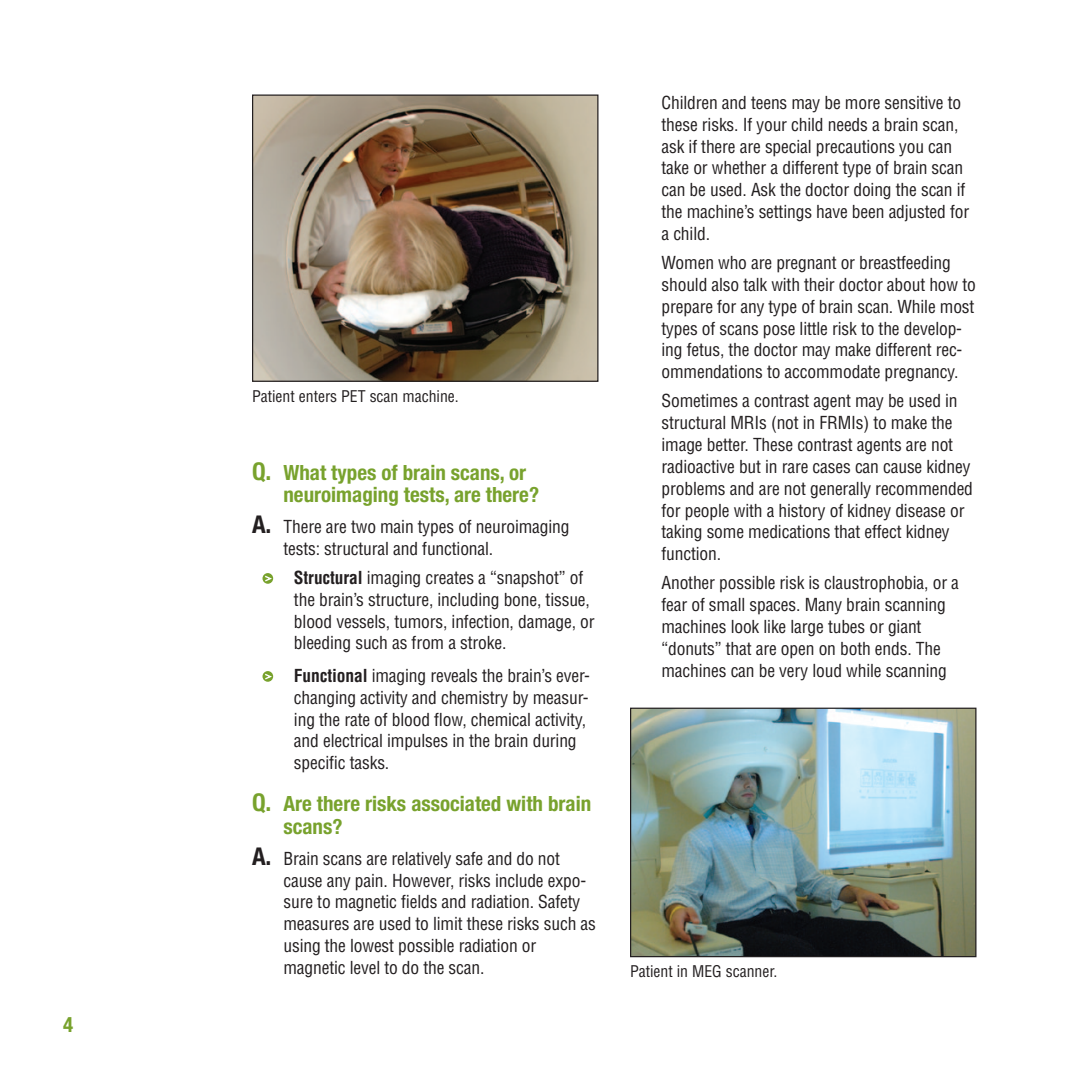
<style>
.page{position:relative;width:1071px;height:1071px;background:#fff}
.page>*{position:absolute;margin:0;border:0;box-sizing:border-box;transform-origin:0 0}
.t1{font:700 condensed 24.5px "Helvetica Neue";color:#231f20}
.t2{font:700 condensed 21px/22.8px "Helvetica Neue";color:#78a22d}
.t3{font:condensed 17.5px/21.9px "Helvetica";letter-spacing:-.01em;color:#231f20}
.t4{font:condensed 15.75px "Helvetica";color:#231f20}
.s1{font-size:24.5px}
.s2{font-weight:700}
</style>
<div class="page">
<div style="left:263px;top:573px;width:10px;height:11px;background:#78a22d;border-radius:50%"></div>
<svg style="left:263px;top:575px;width:11px;height:8px"></svg>
<div style="left:263px;top:671px;width:10px;height:11px;background:#78a22d;border-radius:50%"></div>
<svg style="left:263px;top:673px;width:11px;height:8px"></svg>
<img style="left:254px;top:97px;width:342px;height:283px">
<div style="left:252px;top:95px;width:346px;height:287px;border:1px solid #231f20"></div>
<img style="left:632px;top:710px;width:343px;height:245px">
<div style="left:630px;top:708px;width:347px;height:249px;border:1px solid #231f20"></div>
<p class="t2" style="left:63px;top:1013px;width:12px">4</p>
<p class="t4" style="left:252px;top:387px;width:208px">Patient enters PET scan machine.</p>
<h2 class="t2" style="left:283px;top:461px;width:257px;text-indent:-31px"><span class="s1">Q.</span> What types of brain scans, or neuroimaging tests, are there?</h2>
<p class="t1" style="left:252px;top:509px;width:21px">A.</p>
<p class="t3" style="left:283px;top:516px;width:288px">There are two main types of neuroimaging tests: structural and functional.</p>
<p class="t3" style="left:294px;top:566px;width:302px"><span class="s2">Structural</span> imaging creates a “snapshot” of the brain’s structure, including bone, tissue, blood vessels, tumors, infection, damage, or bleeding such as from a stroke.</p>
<p class="t3" style="left:294px;top:664px;width:298px"><span class="s2">Functional</span> imaging reveals the brain’s ever&shy;changing activity and chemistry by measur&shy;ing the rate of blood flow, chemical activity, and electrical impulses in the brain during specific tasks.</p>
<h2 class="t2" style="left:283px;top:792px;width:309px;text-indent:-31px"><span class="s1">Q.</span> Are there risks associated with brain scans?</h2>
<p class="t1" style="left:252px;top:841px;width:21px">A.</p>
<p class="t3" style="left:283px;top:847px;width:314px">Brain scans are relatively safe and do not cause any pain. However, risks include expo&shy;sure to magnetic fields and radiation. Safety measures are used to limit these risks such as using the lowest possible radiation or magnetic level to do the scan.</p>
<p class="t3" style="left:661px;top:91px;width:309px">Children and teens may be more sensitive to these risks. If your child needs a brain scan, ask if there are special precautions you can take or whether a different type of brain scan can be used. Ask the doctor doing the scan if the machine’s settings have been adjusted for a child.</p>
<p class="t3" style="left:661px;top:251px;width:316px">Women who are pregnant or breastfeeding should also talk with their doctor about how to prepare for any type of brain scan. While most types of scans pose little risk to the develop&shy;ing fetus, the doctor may make different rec&shy;ommendations to accommodate pregnancy.</p>
<p class="t3" style="left:661px;top:390px;width:313px">Sometimes a contrast agent may be used in structural MRIs (not in FRMIs) to make the image better. These contrast agents are not radioactive but in rare cases can cause kidney problems and are not generally recommended for people with a history of kidney disease or taking some medications that effect kidney function.</p>
<p class="t3" style="left:661px;top:572px;width:299px">Another possible risk is claustrophobia, or a fear of small spaces. Many brain scanning machines look like large tubes or giant “donuts” that are open on both ends. The machines can be very loud while scanning</p>
<p class="t4" style="left:630px;top:961px;width:149px">Patient in MEG scanner.</p>
</div>
